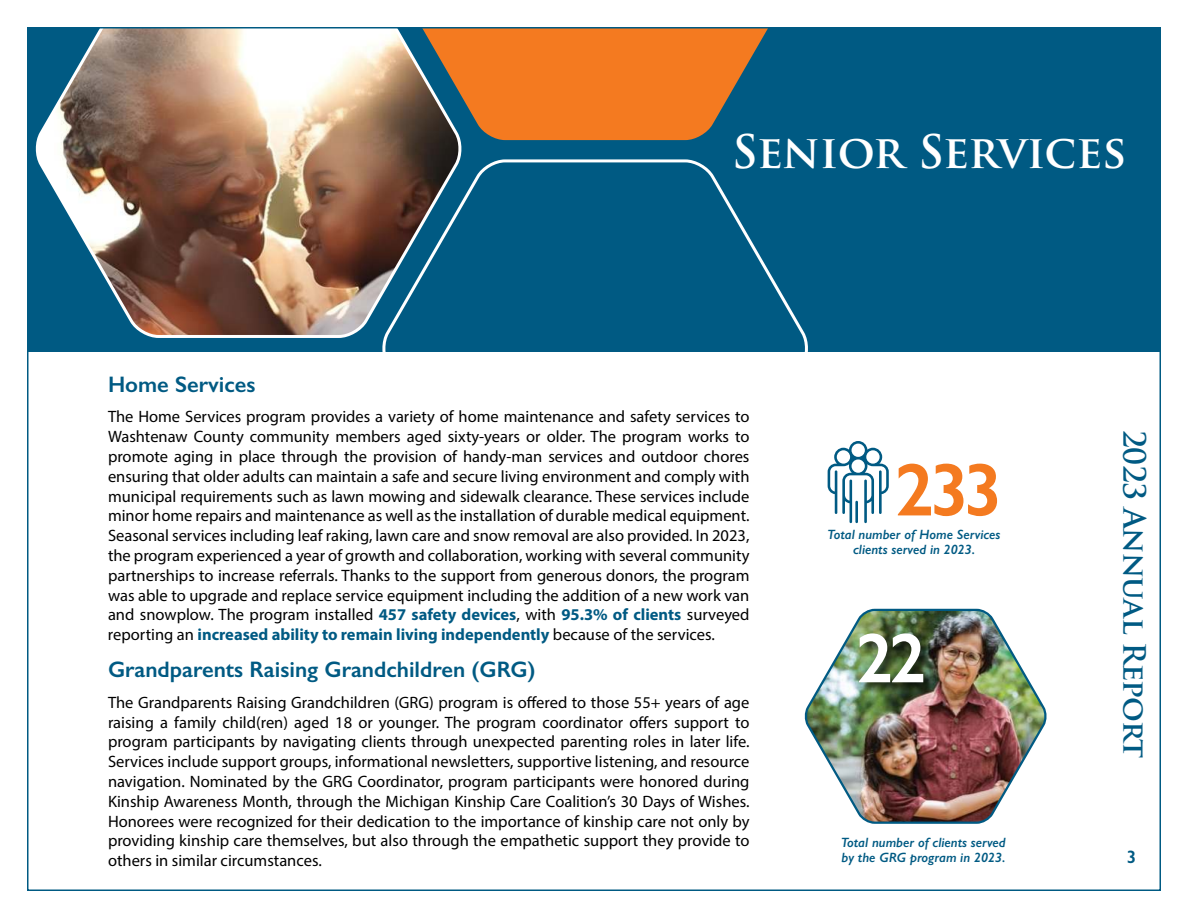
<style>
.page{position:relative;width:1188px;height:918px;background:#fff}
.page>*{position:absolute;margin:0;border:0;box-sizing:border-box;transform-origin:0 0}
.t1{font:600 75px "Gill Sans";color:#f47a20}
.t2{font:600 70.8px "Gill Sans";color:#fff}
.t3{font:700 45px "Trajan Pro";letter-spacing:-.015em;color:#fff}
.t4{font:700 30px "Trajan Pro";letter-spacing:-.02em;color:#005a83}
.t5{font:600 22.5px "Gill Sans";color:#005a83}
.t6{font:600 18px "Gill Sans";color:#005a83}
.t7{font:16.5px/19.8px "Myriad Pro";color:#000;text-align:justify}
.t8{font:italic 600 13.5px/15px "Gill Sans";color:#005a83;text-align:center}
.s1{font-weight:700;color:#005a83}
</style>
<div class="page">
<div style="left:27px;top:28px;width:1133px;height:324px;background:#005a83"></div>
<img style="left:35px;top:30px;width:427px;height:308px">
<svg style="left:383px;top:30px;width:384px;height:110px;background:#c27436"></svg>
<svg style="left:379px;top:158px;width:429px;height:194px"></svg>
<svg style="left:828px;top:441px;width:61px;height:82px"></svg>
<img style="left:804px;top:608px;width:243px;height:216px">
<div style="left:856px;top:631px;width:80px;height:63px;background:#000;opacity:.75"></div>
<h3 class="t5" style="left:108px;top:376px;width:149px">Home Services</h3>
<h3 class="t3" style="left:732px;top:133px;width:396px">SENIOR SERVICES</h3>
<p class="t7" style="left:108px;top:408px;width:643px">The Home Services program provides a variety of home maintenance and safety services to Washtenaw County community members aged sixty-years or older. The program works to promote aging in place through the provision of handy-man services and outdoor chores ensuring that older adults can maintain a safe and secure living environment and comply with municipal requirements such as lawn mowing and sidewalk clearance. These services include minor home repairs and maintenance as well as the installation of durable medical equipment.<br>Seasonal services including leaf raking, lawn care and snow removal are also provided. In 2023, the program experienced a year of growth and collaboration, working with several community partnerships to increase referrals. Thanks to the support from generous donors, the program was able to upgrade and replace service equipment including the addition of a new work van and snowplow. The program installed <span class="s1">457 safety devices</span>, with <span class="s1">95.3% of clients</span> surveyed reporting an <span class="s1">increased ability to remain living independently</span> because of the services.</p>
<h3 class="t5" style="left:108px;top:662px;width:429px">Grandparents Raising Grandchildren (GRG)</h3>
<p class="t7" style="left:108px;top:694px;width:643px">The Grandparents Raising Grandchildren (GRG) program is offered to those 55+ years of age raising a family child(ren) aged 18 or younger. The program coordinator offers support to program participants by navigating clients through unexpected parenting roles in later life.<br>Services include support groups, informational newsletters, supportive listening, and resource navigation. Nominated by the GRG Coordinator, program participants were honored during Kinship Awareness Month, through the Michigan Kinship Care Coalition’s 30 Days of Wishes.<br>Honorees were recognized for their dedication to the importance of kinship care not only by providing kinship care themselves, but also through the empathetic support they provide to others in similar circumstances.</p>
<h1 class="t1" style="left:895px;top:464px;width:110px">233</h1>
<p class="t8" style="left:828px;top:529px;width:174px">Total number of Home Services clients served in 2023.</p>
<h2 class="t2" style="left:856px;top:633px;width:72px">22</h2>
<p class="t8" style="left:841px;top:836px;width:166px;text-align:left">Total number of clients served by the GRG program in 2023.</p>
<h3 class="t4" style="left:1147px;top:430px;width:330px;rotate:90deg">2023 ANNUAL REPORT</h3>
<p class="t6" style="left:1127px;top:851px;width:11px">3</p>
</div>
